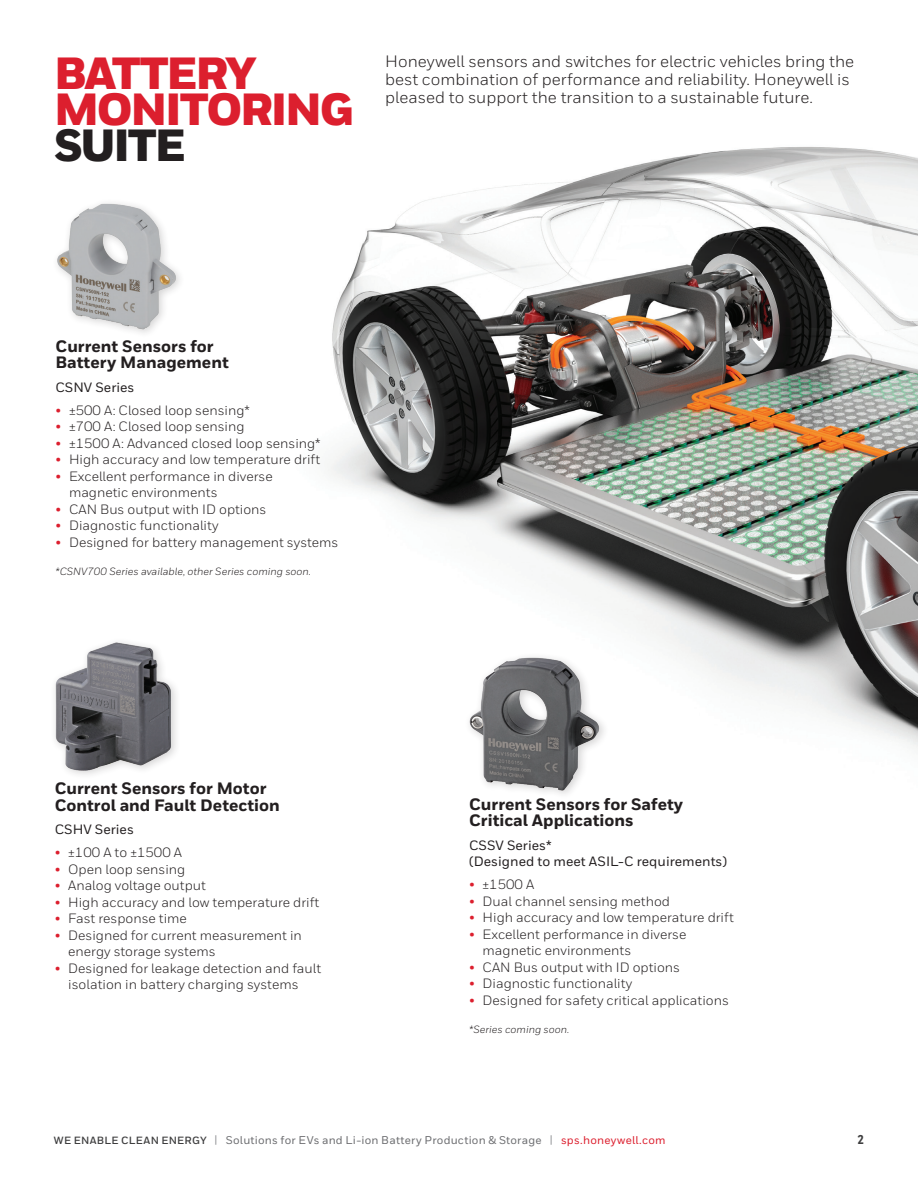
<style>
.page{position:relative;width:918px;height:1188px;background:#fff}
.page>*{position:absolute;margin:0;border:0;box-sizing:border-box;transform-origin:0 0}
.t1{font:900 45px/36px "Honeywell Sans";letter-spacing:-.05em;color:#dc1f2e}
.t2{font:16.5px/18px "Honeywell Sans";color:#231f20}
.t3{font:800 16.5px/16.5px "Honeywell Sans";color:#231f20}
.t4{font:13.5px/16.5px "Honeywell Sans";color:#231f20}
.t5{font:500 13.5px/16.5px "Honeywell Sans";color:#231f20}
.t6{font:800 12.75px "Honeywell Cond";color:#3e3e3f}
.t7{font:500 11.25px "Honeywell Sans";letter-spacing:.02em;color:#6c6d70}
.t8{font:italic 10.5px "Honeywell Sans";color:#231f20}
.s1{color:#231f20}
.s2{color:#dc1f2e}
.s3{font-weight:700;font-size:10.5px;color:#3e3e3f}
.s4{font-size:11.4px;color:#939598}
</style>
<div class="page">
<img style="left:328px;top:147px;width:590px;height:602px">
<img style="left:57px;top:203px;width:120px;height:129px">
<div style="left:50px;top:637px;width:131px;height:143px;background:#231f20;opacity:.2"></div>
<img style="left:54px;top:641px;width:119px;height:130px">
<div style="left:464px;top:652px;width:145px;height:148px;background:#fff"></div>
<img style="left:469px;top:657px;width:132px;height:135px">
<p class="t1" style="left:54px;top:57px;width:204px">BATTERY</p>
<p class="t1" style="left:54px;top:93px;width:301px">MONITORING<br><span class="s1">SUITE</span></p>
<p class="t2" style="left:385px;top:52px;width:471px">Honeywell sensors and switches for electric vehicles bring the best combination of performance and reliability. Honeywell is pleased to support the transition to a sustainable future.</p>
<p class="t3" style="left:56px;top:338px;width:175px">Current Sensors for<br>Battery Management</p>
<p class="t5" style="left:56px;top:379px;width:81px">CSNV Series</p>
<p class="t4" style="left:56px;top:402px;width:196px"><span class="s2">•</span> ±500 A: Closed loop sensing*</p>
<p class="t4" style="left:56px;top:419px;width:191px"><span class="s2">•</span> ±700 A: Closed loop sensing</p>
<p class="t4" style="left:56px;top:435px;width:267px"><span class="s2">•</span> ±1500 A: Advanced closed loop sensing*</p>
<p class="t4" style="left:56px;top:452px;width:266px"><span class="s2">•</span> High accuracy and low temperature drift</p>
<p class="t4" style="left:69px;top:468px;width:205px;text-indent:-14px"><span class="s2">•</span> Excellent performance in diverse magnetic environments</p>
<p class="t4" style="left:56px;top:501px;width:212px"><span class="s2">•</span> CAN Bus output with ID options</p>
<p class="t4" style="left:56px;top:518px;width:165px"><span class="s2">•</span> Diagnostic functionality</p>
<p class="t4" style="left:56px;top:534px;width:284px"><span class="s2">•</span> Designed for battery management systems</p>
<p class="t8" style="left:56px;top:565px;width:257px">*CSNV700 Series available, other Series coming soon.</p>
<p class="t3" style="left:55px;top:781px;width:227px">Current Sensors for Motor<br>Control and Fault Detection</p>
<p class="t5" style="left:55px;top:821px;width:81px">CSHV Series</p>
<p class="t4" style="left:55px;top:844px;width:129px"><span class="s2">•</span> ±100 A to ±1500 A</p>
<p class="t4" style="left:55px;top:861px;width:132px"><span class="s2">•</span> Open loop sensing</p>
<p class="t4" style="left:55px;top:877px;width:153px"><span class="s2">•</span> Analog voltage output</p>
<p class="t4" style="left:55px;top:894px;width:266px"><span class="s2">•</span> High accuracy and low temperature drift</p>
<p class="t4" style="left:55px;top:910px;width:134px"><span class="s2">•</span> Fast response time</p>
<p class="t4" style="left:68px;top:927px;width:235px;text-indent:-14px"><span class="s2">•</span> Designed for current measurement in energy storage systems</p>
<p class="t4" style="left:68px;top:960px;width:254px;text-indent:-14px"><span class="s2">•</span> Designed for leakage detection and fault isolation in battery charging systems</p>
<p class="t3" style="left:469px;top:797px;width:216px">Current Sensors for Safety<br>Critical Applications</p>
<p class="t5" style="left:469px;top:837px;width:259px">CSSV Series*<br>(Designed to meet ASIL-C requirements)</p>
<p class="t4" style="left:469px;top:877px;width:67px"><span class="s2">•</span> ±1500 A</p>
<p class="t4" style="left:469px;top:893px;width:202px"><span class="s2">•</span> Dual channel sensing method</p>
<p class="t4" style="left:469px;top:910px;width:266px"><span class="s2">•</span> High accuracy and low temperature drift</p>
<p class="t4" style="left:483px;top:926px;width:205px;text-indent:-14px"><span class="s2">•</span> Excellent performance in diverse magnetic environments</p>
<p class="t4" style="left:469px;top:959px;width:212px"><span class="s2">•</span> CAN Bus output with ID options</p>
<p class="t4" style="left:469px;top:976px;width:165px"><span class="s2">•</span> Diagnostic functionality</p>
<p class="t4" style="left:469px;top:992px;width:261px"><span class="s2">•</span> Designed for safety critical applications</p>
<p class="t8" style="left:469px;top:1024px;width:102px">*Series coming soon.</p>
<p class="t7" style="left:54px;top:1133px;width:613px"><span class="s3">WE ENABLE CLEAN ENERGY</span> <span class="s4">|</span> Solutions for EVs and Li-ion Battery Production &amp; Storage <span class="s4">|</span> <span class="s2">sps.honeywell.com</span></p>
<p class="t6" style="left:858px;top:1132px;width:7px">2</p>
</div>
